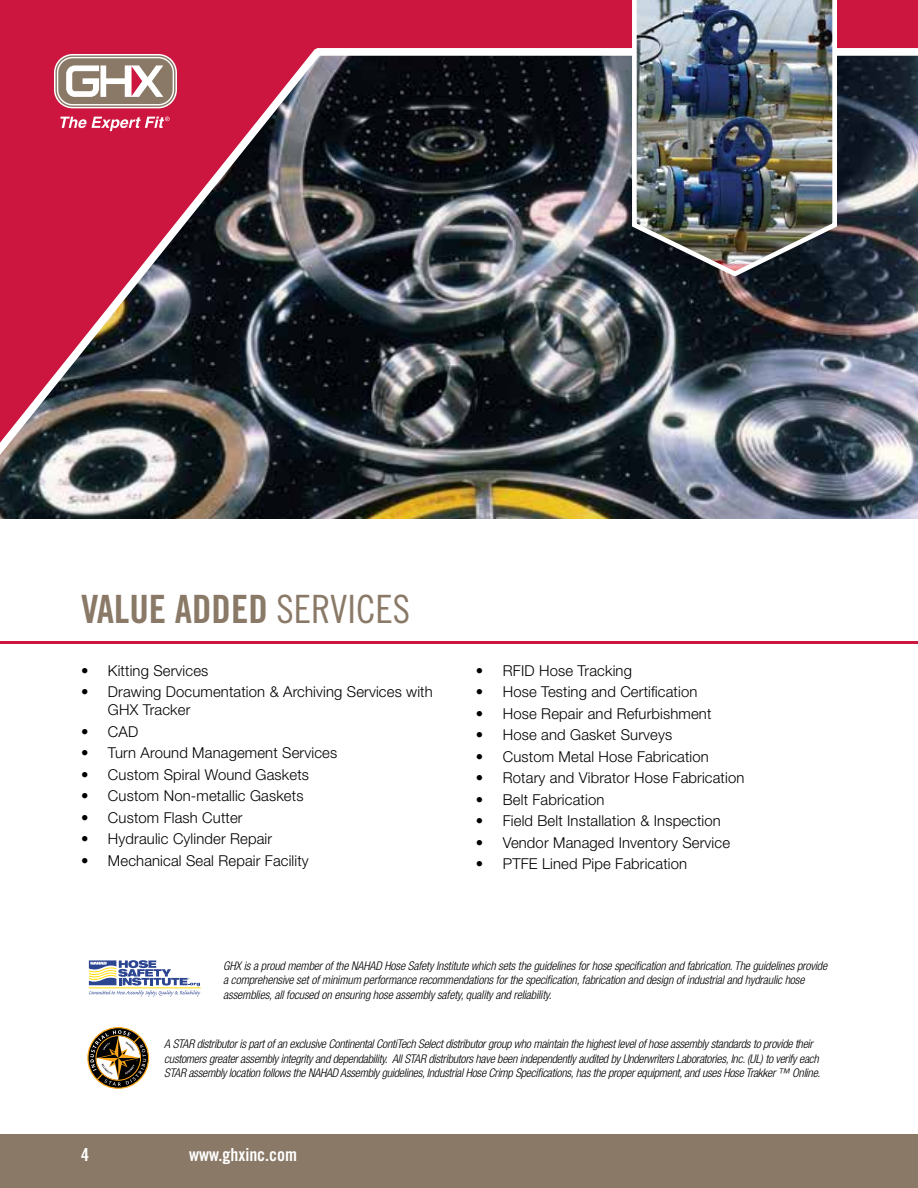
<style>
.page{position:relative;width:918px;height:1188px;background:#fff}
.page>*{position:absolute;margin:0;border:0;box-sizing:border-box;transform-origin:0 0}
.t1{font:39px "Trade Gothic Bold Cond Twenty";color:#8a7967}
.t2{font:18px "Trade Gothic Bold Cond Twenty";color:#fff}
.t3{font:300 15px/18px "Helvetica Neue";letter-spacing:.01em;color:#000}
.t4{font:italic 300 condensed 12px/14.4px "Helvetica Neue";letter-spacing:-.02em;color:#000}
.s1{font-family:"Trade Gothic Cond Eighteen"}
</style>
<div class="page">
<img style="left:0;top:493px;width:918px;height:26px">
<div style="left:0;top:1134px;width:918px;height:54px;background:#8a7967"></div>
<img style="left:0;top:0;width:918px;height:493px">
<hr style="left:0;top:641px;width:918px;height:2px;background:#cd163f">
<svg style="left:54px;top:54px;width:123px;height:54px"></svg>
<svg style="left:60px;top:117px;width:110px;height:14px"></svg>
<svg style="left:87px;top:1027px;width:62px;height:62px"></svg>
<img style="left:630px;top:0;width:209px;height:279px">
<svg style="left:89px;top:960px;width:111px;height:37px"></svg>
<hr style="left:89px;top:988px;width:112px;height:1px;background:#ffdb00">
<h1 class="t1" style="left:81px;top:585px;width:331px">VALUE ADDED <span class="s1">SERVICES</span></h1>
<p class="t3" style="left:81px;top:661px;width:129px">• Kitting Services</p>
<p class="t3" style="left:108px;top:683px;width:326px;text-indent:-27px">• Drawing Documentation &amp; Archiving Services with<br>GHX Tracker</p>
<p class="t3" style="left:81px;top:722px;width:59px">• CAD</p>
<p class="t3" style="left:81px;top:744px;width:258px">• Turn Around Management Services</p>
<p class="t3" style="left:81px;top:765px;width:230px">• Custom Spiral Wound Gaskets</p>
<p class="t3" style="left:81px;top:787px;width:224px">• Custom Non-metallic Gaskets</p>
<p class="t3" style="left:81px;top:808px;width:163px">• Custom Flash Cutter</p>
<p class="t3" style="left:81px;top:830px;width:193px">• Hydraulic Cylinder Repair</p>
<p class="t3" style="left:81px;top:851px;width:229px">• Mechanical Seal Repair Facility</p>
<p class="t3" style="left:476px;top:661px;width:158px">• RFID Hose Tracking</p>
<p class="t3" style="left:476px;top:683px;width:223px">• Hose Testing and Certification</p>
<p class="t3" style="left:476px;top:704px;width:237px">• Hose Repair and Refurbishment</p>
<p class="t3" style="left:476px;top:726px;width:198px">• Hose and Gasket Surveys</p>
<p class="t3" style="left:476px;top:747px;width:235px">• Custom Metal Hose Fabrication</p>
<p class="t3" style="left:476px;top:769px;width:270px">• Rotary and Vibrator Hose Fabrication</p>
<p class="t3" style="left:476px;top:790px;width:130px">• Belt Fabrication</p>
<p class="t3" style="left:476px;top:812px;width:247px">• Field Belt Installation &amp; Inspection</p>
<p class="t3" style="left:476px;top:833px;width:256px">• Vendor Managed Inventory Service</p>
<p class="t3" style="left:476px;top:855px;width:213px">• PTFE Lined Pipe Fabrication</p>
<p class="t4" style="left:223px;top:958px;width:606px">GHX is a proud member of the NAHAD Hose Safety Institute which sets the guidelines for hose specification and fabrication. The guidelines provide a comprehensive set of minimum performance recommendations for the specification, fabrication and design of industrial and hydraulic hose assemblies, all focused on ensuring hose assembly safety, quality and reliability.</p>
<p class="t4" style="left:164px;top:1037px;width:658px">A STAR distributor is part of an exclusive Continental ContiTech Select distributor group who maintain the highest level of hose assembly standards to provide their customers greater assembly integrity and dependability. All STAR distributors have been independently audited by Underwriters Laboratories, Inc. (UL) to verify each<br>STAR assembly location follows the NAHAD Assembly guidelines, Industrial Hose Crimp Specifications, has the proper equipment, and uses Hose Trakker ™ Online.</p>
<h2 class="t2" style="left:81px;top:1144px;width:9px">4</h2>
<h2 class="t2" style="left:189px;top:1144px;width:110px">www.ghxinc.com</h2>
</div>
